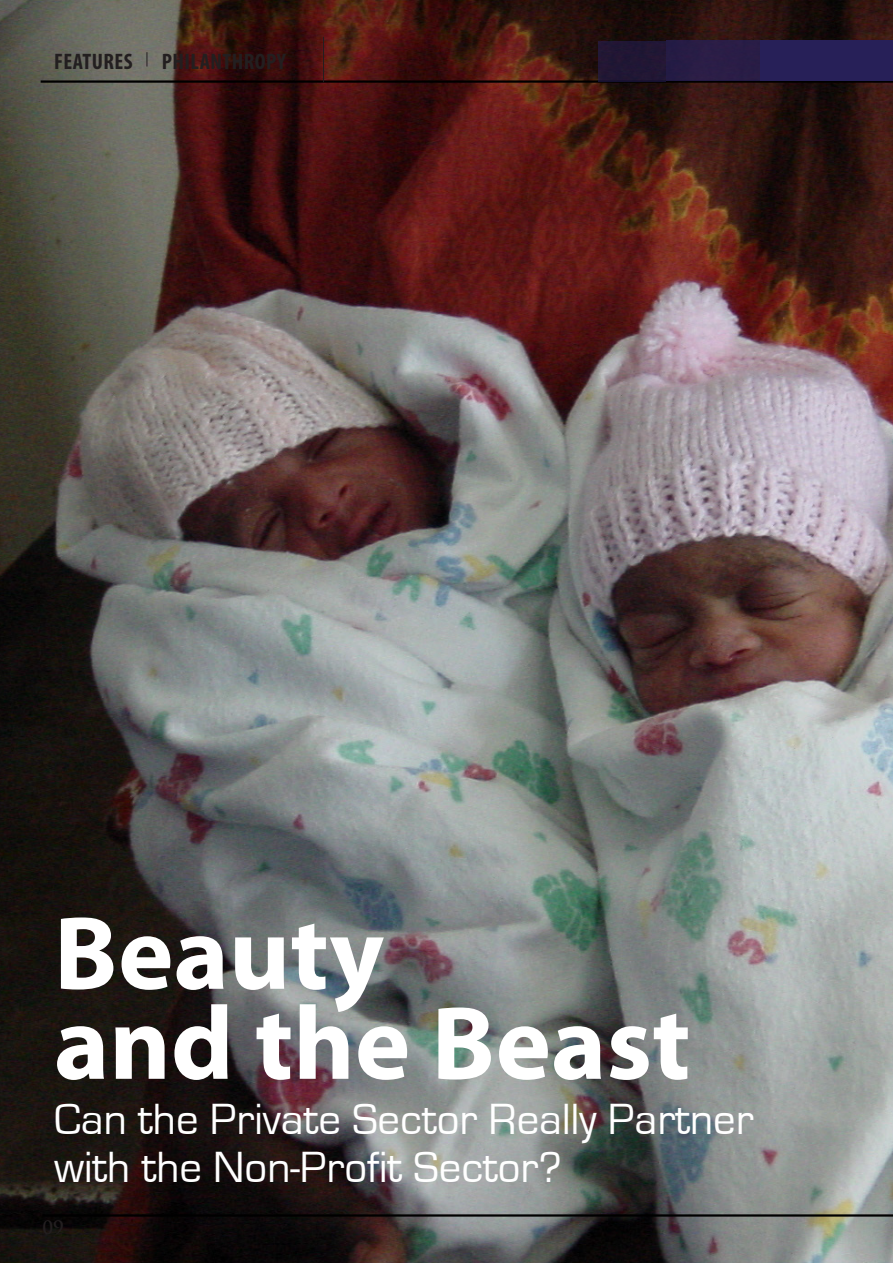
<style>
.page{position:relative;width:893px;height:1263px;background:#fff}
.page>*{position:absolute;margin:0;border:0;box-sizing:border-box;transform-origin:0 0}
.t1{font:700 105px "Myriad Pro";color:#fff}
.t2{font:45px/48px "Eurostile";color:#fff}
.t3{font:700 condensed 22.5px "Myriad Pro";letter-spacing:.02em;color:#231f20}
.t4{font:700 18px "Trajan Pro";color:#231f20}
</style>
<div class="page">
<img style="left:0;top:0;width:893px;height:1263px">
<svg style="left:147px;top:52px;width:1px;height:15px"></svg>
<hr style="left:42px;top:1214px;width:851px;height:2px;background:#000">
<hr style="left:41px;top:80px;width:852px;height:3px;background:#000">
<hr style="left:323px;top:37px;width:1px;height:45px;background:#231f20">
<div style="left:760px;top:41px;width:133px;height:40px;background:#272058"></div>
<div style="left:666px;top:41px;width:94px;height:40px;background:#291d46"></div>
<div style="left:598px;top:41px;width:68px;height:40px;background:#211634"></div>
<p class="t3" style="left:54px;top:47px;width:80px">FEATURES</p>
<p class="t3" style="left:162px;top:47px;width:126px">PHILANTHROPY</p>
<p class="t1" style="left:54px;top:885px;width:332px">Beauty</p>
<p class="t1" style="left:54px;top:975px;width:638px">and the Beast</p>
<p class="t2" style="left:54px;top:1095px;width:701px">Can the Private Sector Really Partner with the Non-Profit Sector?</p>
<p class="t4" style="left:43px;top:1216px;width:23px">09</p>
</div>
